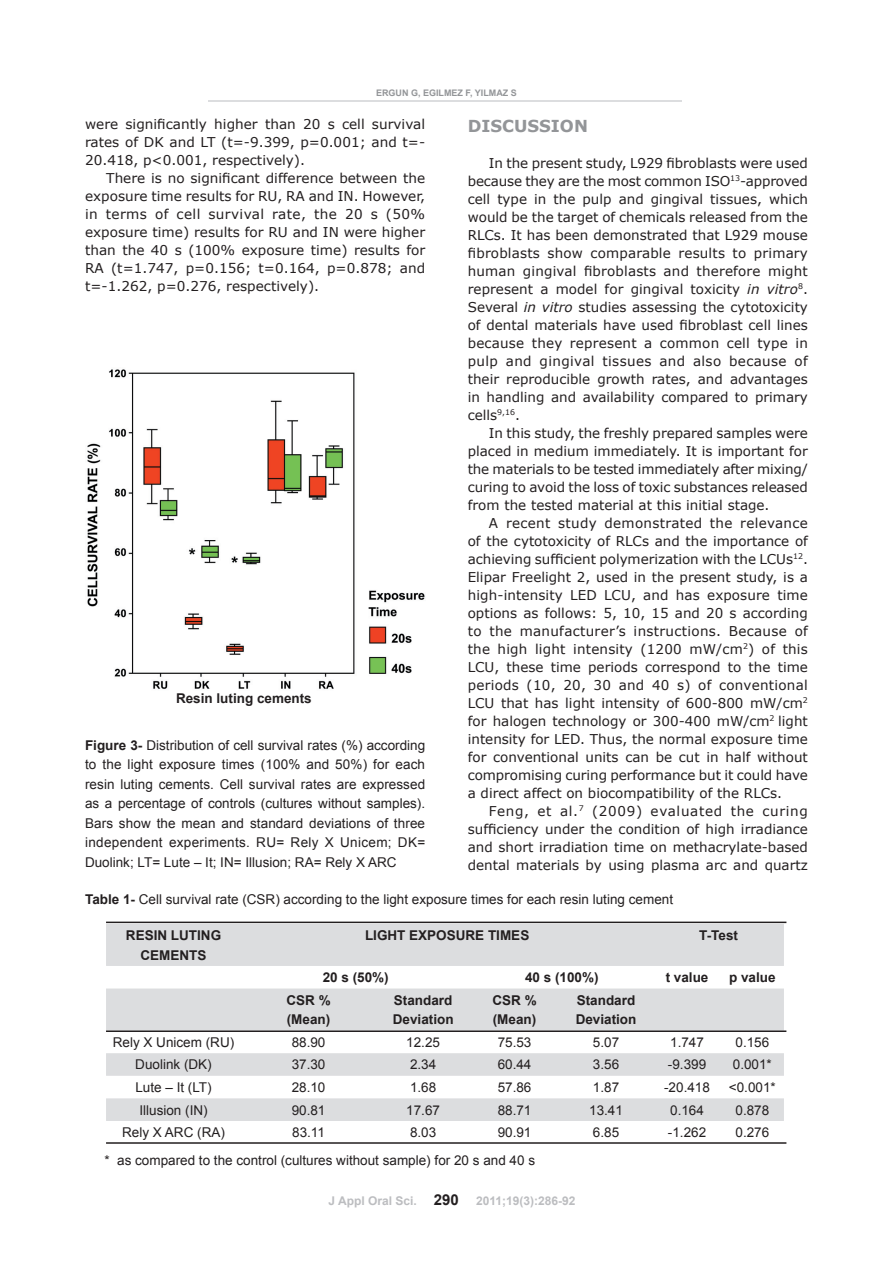
<style>
.page{position:relative;width:893px;height:1263px;background:#fff}
.page>*{position:absolute;margin:0;border:0;box-sizing:border-box;transform-origin:0 0}
.t1{font:700 16.5px "Verdana";color:#939598}
.t2{font:13.5px/18px "Verdana";color:#231f20;text-align:justify}
.t3{font:13.5px/19.5px "Arial";color:#231f20;text-align:justify}
.t4{font:700 13.5px/19.5px "Arial";color:#231f20}
.t5{font:700 12px "Arial";color:#bcbdc0}
.t6{font:700 9px "Arial";color:#939598}
.s1{font-weight:700}
.s2{font-style:italic}
.s3{font-size:15px;color:#231f20}
</style>
<div class="page">
<hr style="left:208px;top:100px;width:474px;height:1px;background:#dcdddf">
<img style="left:87px;top:369px;width:338px;height:321px">
<div style="left:230px;top:570px;width:9px;height:8px;background:#fff"></div>
<div style="left:189px;top:563px;width:8px;height:7px;background:#fff"></div>
<svg style="left:106px;top:924px;width:678px;height:197px;fill:#dcdddf"></svg>
<hr style="left:106px;top:921px;width:680px;height:2px;background:#231f20">
<hr style="left:106px;top:1030px;width:680px;height:2px;background:#231f20">
<hr style="left:106px;top:1142px;width:680px;height:2px;background:#231f20">
<p class="t6" style="left:376px;top:87px;width:142px">ERGUN G, EGILMEZ F, YILMAZ S</p>
<p class="t2" style="left:85px;top:115px;width:342px">were significantly higher than 20 s cell survival rates of DK and LT (t=-9.399, p=0.001; and t=- 20.418, p&lt;0.001, respectively).</p>
<p class="t2" style="left:85px;top:169px;width:342px;text-indent:21px">There is no significant difference between the exposure time results for RU, RA and IN. However, in terms of cell survival rate, the 20 s (50% exposure time) results for RU and IN were higher than the 40 s (100% exposure time) results for RA (t=1.747, p=0.156; t=0.164, p=0.878; and t=-1.262, p=0.276, respectively).</p>
<p class="t4" style="left:176px;top:689px;width:137px">Resin luting cements</p>
<p class="t3" style="left:85px;top:735px;width:342px"><span class="s1">Figure 3-</span> Distribution of cell survival rates (%) according to the light exposure times (100% and 50%) for each resin luting cements. Cell survival rates are expressed as a percentage of controls (cultures without samples).<br>Bars show the mean and standard deviations of three independent experiments. RU= Rely X Unicem; DK= Duolink; LT= Lute – It; IN= Illusion; RA= Rely X ARC</p>
<p class="t1" style="left:468px;top:115px;width:122px">DISCUSSION</p>
<p class="t2" style="left:468px;top:153px;width:342px;text-indent:21px">In the present study, L929 fibroblasts were used because they are the most common ISO<sup>13</sup>-approved cell type in the pulp and gingival tissues, which would be the target of chemicals released from the RLCs. It has been demonstrated that L929 mouse fibroblasts show comparable results to primary human gingival fibroblasts and therefore might represent a model for gingival toxicity <span class="s2">in vitro</span><sup>8</sup>.<br>Several <span class="s2">in vitro</span> studies assessing the cytotoxicity of dental materials have used fibroblast cell lines because they represent a common cell type in pulp and gingival tissues and also because of their reproducible growth rates, and advantages in handling and availability compared to primary cells<sup>9,16</sup>.</p>
<p class="t2" style="left:468px;top:423px;width:342px;text-indent:21px">In this study, the freshly prepared samples were placed in medium immediately. It is important for the materials to be tested immediately after mixing/ curing to avoid the loss of toxic substances released from the tested material at this initial stage.</p>
<p class="t2" style="left:468px;top:513px;width:342px;text-indent:21px">A recent study demonstrated the relevance of the cytotoxicity of RLCs and the importance of achieving sufficient polymerization with the LCUs<sup>12</sup>.<br>Elipar Freelight 2, used in the present study, is a high-intensity LED LCU, and has exposure time options as follows: 5, 10, 15 and 20 s according to the manufacturer’s instructions. Because of the high light intensity (1200 mW/cm<sup>2</sup>) of this LCU, these time periods correspond to the time periods (10, 20, 30 and 40 s) of conventional LCU that has light intensity of 600-800 mW/cm<sup>2 </sup>for halogen technology or 300-400 mW/cm<sup>2</sup> light intensity for LED. Thus, the normal exposure time for conventional units can be cut in half without compromising curing performance but it could have a direct affect on biocompatibility of the RLCs.</p>
<p class="t2" style="left:468px;top:801px;width:342px;text-indent:21px">Feng, et al.<sup>7</sup> (2009) evaluated the curing sufficiency under the condition of high irradiance and short irradiation time on methacrylate-based dental materials by using plasma arc and quartz</p>
<p class="t3" style="left:85px;top:889px;width:589px"><span class="s1">Table 1-</span> Cell survival rate (CSR) according to the light exposure times for each resin luting cement</p>
<p class="t4" style="left:126px;top:926px;width:97px;text-align:center">RESIN LUTING<br>CEMENTS</p>
<p class="t4" style="left:365px;top:926px;width:166px">LIGHT EXPOSURE TIMES</p>
<p class="t4" style="left:699px;top:926px;width:40px">T-Test</p>
<p class="t4" style="left:323px;top:968px;width:68px">20 s (50%)</p>
<p class="t4" style="left:525px;top:968px;width:75px">40 s (100%)</p>
<p class="t4" style="left:666px;top:968px;width:44px">t value</p>
<p class="t4" style="left:729px;top:968px;width:48px">p value</p>
<p class="t4" style="left:286px;top:991px;width:46px">CSR % (Mean)</p>
<p class="t4" style="left:393px;top:991px;width:62px">Standard<br>Deviation</p>
<p class="t4" style="left:492px;top:991px;width:46px">CSR % (Mean)</p>
<p class="t4" style="left:576px;top:991px;width:62px">Standard<br>Deviation</p>
<p class="t3" style="left:113px;top:1032px;width:123px">Rely X Unicem (RU)</p>
<p class="t3" style="left:292px;top:1032px;width:35px">88.90</p>
<p class="t3" style="left:406px;top:1032px;width:35px">12.25</p>
<p class="t3" style="left:498px;top:1032px;width:35px">75.53</p>
<p class="t3" style="left:593px;top:1032px;width:28px">5.07</p>
<p class="t3" style="left:670px;top:1032px;width:35px">1.747</p>
<p class="t3" style="left:735px;top:1032px;width:35px">0.156</p>
<p class="t3" style="left:135px;top:1055px;width:78px">Duolink (DK)</p>
<p class="t3" style="left:292px;top:1055px;width:35px">37.30</p>
<p class="t3" style="left:410px;top:1055px;width:28px">2.34</p>
<p class="t3" style="left:498px;top:1055px;width:35px">60.44</p>
<p class="t3" style="left:593px;top:1055px;width:28px">3.56</p>
<p class="t3" style="left:668px;top:1055px;width:40px">-9.399</p>
<p class="t3" style="left:733px;top:1055px;width:41px">0.001*</p>
<p class="t3" style="left:135px;top:1078px;width:78px">Lute – It (LT)</p>
<p class="t3" style="left:292px;top:1078px;width:35px">28.10</p>
<p class="t3" style="left:410px;top:1078px;width:28px">1.68</p>
<p class="t3" style="left:498px;top:1078px;width:35px">57.86</p>
<p class="t3" style="left:593px;top:1078px;width:28px">1.87</p>
<p class="t3" style="left:664px;top:1078px;width:47px">-20.418</p>
<p class="t3" style="left:729px;top:1078px;width:48px">&lt;0.001*</p>
<p class="t3" style="left:139px;top:1100px;width:70px">Illusion (IN)</p>
<p class="t3" style="left:292px;top:1100px;width:35px">90.81</p>
<p class="t3" style="left:406px;top:1100px;width:35px">17.67</p>
<p class="t3" style="left:498px;top:1100px;width:35px">88.71</p>
<p class="t3" style="left:589px;top:1100px;width:35px">13.41</p>
<p class="t3" style="left:670px;top:1100px;width:35px">0.164</p>
<p class="t3" style="left:735px;top:1100px;width:35px">0.878</p>
<p class="t3" style="left:122px;top:1123px;width:104px">Rely X ARC (RA)</p>
<p class="t3" style="left:292px;top:1123px;width:34px">83.11</p>
<p class="t3" style="left:410px;top:1123px;width:28px">8.03</p>
<p class="t3" style="left:498px;top:1123px;width:35px">90.91</p>
<p class="t3" style="left:593px;top:1123px;width:28px">6.85</p>
<p class="t3" style="left:668px;top:1123px;width:40px">-1.262</p>
<p class="t3" style="left:735px;top:1123px;width:35px">0.276</p>
<p class="t3" style="left:104px;top:1150px;width:432px">* as compared to the control (cultures without sample) for 20 s and 40 s</p>
<p class="t5" style="left:328px;top:1193px;width:132px">J Appl Oral Sci. <span class="s3">290</span></p>
<p class="t5" style="left:476px;top:1193px;width:101px">2011;19(3):286-92</p>
</div>
